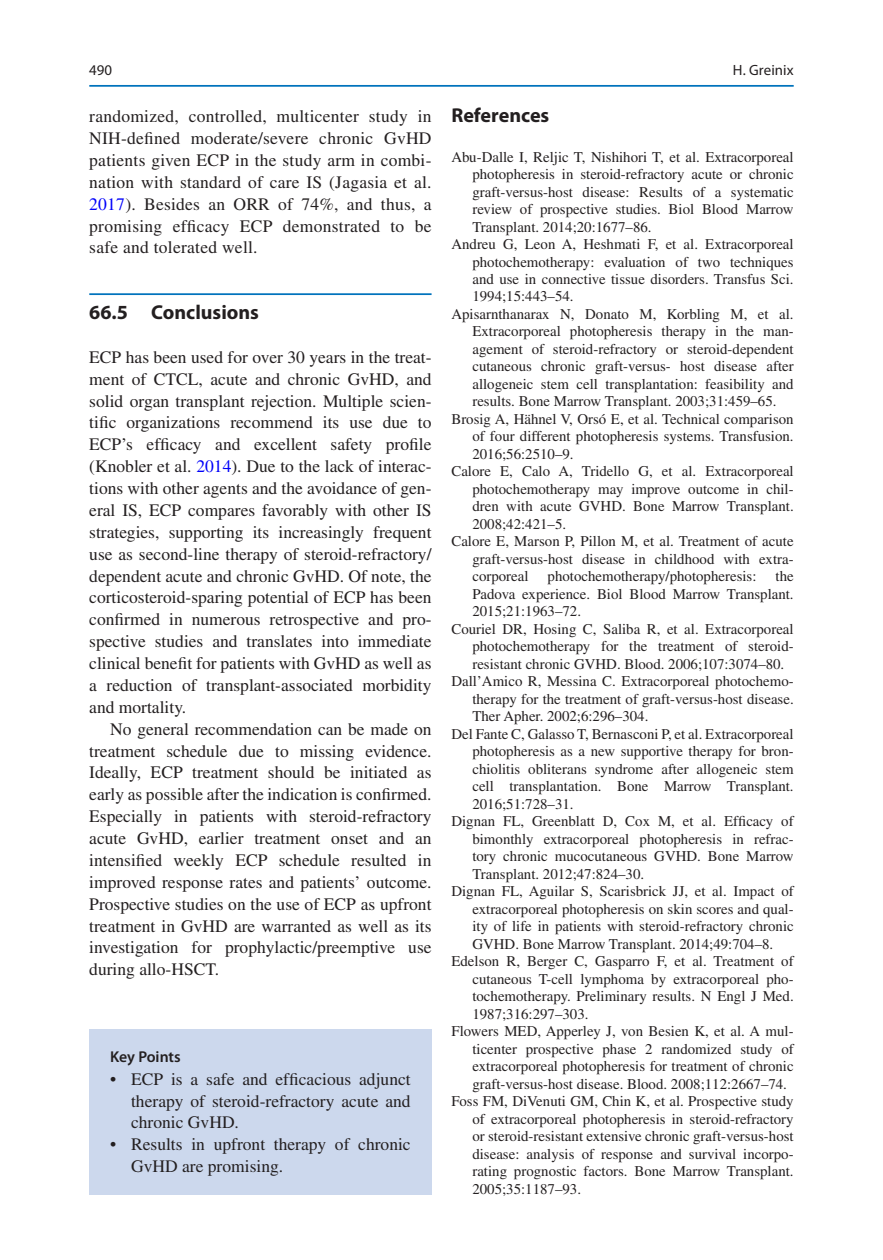
<style>
.page{position:relative;width:883px;height:1260px;background:#fff}
.page>*{position:absolute;margin:0;border:0;box-sizing:border-box;transform-origin:0 0}
.t1{font:700 20.12px "Frgjmm Myriad Pro";color:#231f20}
.t2{font:17.5px/21.9px "Sqcmxx Times LT Std";color:#231f20;text-align:justify}
.t3{font:600 15.75px "Jhgxsl Myriad Pro";letter-spacing:-.005em;color:#231f20}
.t4{font:14.88px "Sqcmxx Times LT Std";color:#231f20}
.t5{font:14.88px "Gfmbhy Myriad Pro";letter-spacing:.005em;color:#231f20}
.t6{font:14.88px "Knkqyt Myriad Pro";color:#231f20}
.s1{color:#0000fa}
</style>
<div class="page">
<hr style="left:89px;top:293px;width:343px;height:2px;background:#0073bc">
<div style="left:89px;top:1030px;width:343px;height:165px;background:#ccd8ed"></div>
<hr style="left:89px;top:85px;width:705px;height:2px;background:#0073bc">
<p class="t6" style="left:89px;top:61px;width:24px">490</p>
<p class="t2" style="left:89px;top:105px;width:344px">randomized, controlled, multicenter study in NIH-defined moderate/severe chronic GvHD patients given ECP in the study arm in combi&shy;nation with standard of care IS (Jagasia et al.<br><span class="s1">2017</span>). Besides an ORR of 74%, and thus, a promising efficacy ECP demonstrated to be safe and tolerated well.</p>
<h1 class="t1" style="left:89px;top:299px;width:171px">66.5 Conclusions</h1>
<p class="t2" style="left:89px;top:346px;width:344px">ECP has been used for over 30 years in the treat&shy;ment of CTCL, acute and chronic GvHD, and solid organ transplant rejection. Multiple scien&shy;tific organizations recommend its use due to ECP’s efficacy and excellent safety profile (Knobler et al. <span class="s1">2014</span>). Due to the lack of interac&shy;tions with other agents and the avoidance of gen&shy;eral IS, ECP compares favorably with other IS strategies, supporting its increasingly frequent use as second-line therapy of steroid-refractory/ dependent acute and chronic GvHD. Of note, the corticosteroid-sparing potential of ECP has been confirmed in numerous retrospective and pro&shy;spective studies and translates into immediate clinical benefit for patients with GvHD as well as a reduction of transplant-associated morbidity and mortality.</p>
<p class="t2" style="left:89px;top:718px;width:344px;text-indent:21px">No general recommendation can be made on treatment schedule due to missing evidence.<br>Ideally, ECP treatment should be initiated as early as possible after the indication is confirmed.<br>Especially in patients with steroid-refractory acute GvHD, earlier treatment onset and an intensified weekly ECP schedule resulted in improved response rates and patients’ outcome.<br>Prospective studies on the use of ECP as upfront treatment in GvHD are warranted as well as its investigation for prophylactic/preemptive use during allo-HSCT.</p>
<p class="t3" style="left:110px;top:1047px;width:72px">Key Points</p>
<p class="t2" style="left:131px;top:1068px;width:281px;text-indent:-21px">• ECP is a safe and efficacious adjunct therapy of steroid-refractory acute and chronic GvHD.</p>
<p class="t2" style="left:131px;top:1133px;width:281px;text-indent:-21px">• Results in upfront therapy of chronic<br>GvHD are promising.</p>
<p class="t5" style="left:733px;top:61px;width:62px">H. Greinix</p>
<h1 class="t1" style="left:451px;top:102px;width:99px">References</h1>
<p class="t4" style="left:451px;top:148px;width:344px">Abu-Dalle I, Reljic T, Nishihori T, et al. Extracorporeal</p>
<p class="t4" style="left:472px;top:166px;width:323px">photopheresis in steroid-refractory acute or chronic</p>
<p class="t4" style="left:472px;top:183px;width:323px">graft-versus-host disease: Results of a systematic</p>
<p class="t4" style="left:472px;top:201px;width:323px">review of prospective studies. Biol Blood Marrow</p>
<p class="t4" style="left:472px;top:218px;width:181px">Transplant. 2014;20:1677–86.</p>
<p class="t4" style="left:451px;top:236px;width:344px">Andreu G, Leon A, Heshmati F, et al. Extracorporeal</p>
<p class="t4" style="left:472px;top:253px;width:323px">photochemotherapy: evaluation of two techniques</p>
<p class="t4" style="left:472px;top:271px;width:323px">and use in connective tissue disorders. Transfus Sci.</p>
<p class="t4" style="left:472px;top:288px;width:103px">1994;15:443–54.</p>
<p class="t4" style="left:451px;top:306px;width:344px">Apisarnthanarax N, Donato M, Korbling M, et al.</p>
<p class="t4" style="left:472px;top:323px;width:323px">Extracorporeal photopheresis therapy in the man-</p>
<p class="t4" style="left:472px;top:341px;width:323px">agement of steroid-refractory or steroid-dependent</p>
<p class="t4" style="left:472px;top:358px;width:323px">cutaneous chronic graft-versus- host disease after</p>
<p class="t4" style="left:472px;top:376px;width:323px">allogeneic stem cell transplantation: feasibility and</p>
<p class="t4" style="left:472px;top:393px;width:306px">results. Bone Marrow Transplant. 2003;31:459–65.</p>
<p class="t4" style="left:451px;top:411px;width:344px">Brosig A, Hähnel V, Orsó E, et al. Technical comparison</p>
<p class="t4" style="left:472px;top:428px;width:323px">of four different photopheresis systems. Transfusion.</p>
<p class="t4" style="left:472px;top:446px;width:103px">2016;56:2510–9.</p>
<p class="t4" style="left:451px;top:463px;width:344px">Calore E, Calo A, Tridello G, et al. Extracorporeal</p>
<p class="t4" style="left:472px;top:481px;width:323px">photochemotherapy may improve outcome in chil-</p>
<p class="t4" style="left:472px;top:498px;width:323px">dren with acute GVHD. Bone Marrow Transplant.</p>
<p class="t4" style="left:472px;top:516px;width:95px">2008;42:421–5.</p>
<p class="t4" style="left:451px;top:533px;width:344px">Calore E, Marson P, Pillon M, et al. Treatment of acute</p>
<p class="t4" style="left:472px;top:551px;width:323px">graft-versus-host disease in childhood with extra-</p>
<p class="t4" style="left:472px;top:568px;width:58px">corporeal</p>
<p class="t4" style="left:548px;top:568px;width:210px">photochemotherapy/photopheresis:</p>
<p class="t4" style="left:776px;top:568px;width:20px">the</p>
<p class="t4" style="left:472px;top:586px;width:323px">Padova experience. Biol Blood Marrow Transplant.</p>
<p class="t4" style="left:472px;top:603px;width:110px">2015;21:1963–72.</p>
<p class="t4" style="left:451px;top:621px;width:344px">Couriel DR, Hosing C, Saliba R, et al. Extracorporeal</p>
<p class="t4" style="left:472px;top:638px;width:323px">photochemotherapy for the treatment of steroid-</p>
<p class="t4" style="left:472px;top:655px;width:313px">resistant chronic GVHD. Blood. 2006;107:3074–80.</p>
<p class="t4" style="left:451px;top:673px;width:344px">Dall’Amico R, Messina C. Extracorporeal photochemo-</p>
<p class="t4" style="left:472px;top:690px;width:323px">therapy for the treatment of graft-versus-host disease.</p>
<p class="t4" style="left:472px;top:708px;width:178px">Ther Apher. 2002;6:296–304.</p>
<p class="t4" style="left:451px;top:725px;width:344px">Del Fante C, Galasso T, Bernasconi P, et al. Extracorporeal</p>
<p class="t4" style="left:472px;top:743px;width:323px">photopheresis as a new supportive therapy for bron-</p>
<p class="t4" style="left:472px;top:760px;width:323px">chiolitis obliterans syndrome after allogeneic stem</p>
<p class="t4" style="left:472px;top:778px;width:323px">cell transplantation. Bone Marrow Transplant.</p>
<p class="t4" style="left:472px;top:795px;width:103px">2016;51:728–31.</p>
<p class="t4" style="left:451px;top:813px;width:344px">Dignan FL, Greenblatt D, Cox M, et al. Efficacy of</p>
<p class="t4" style="left:472px;top:830px;width:323px">bimonthly extracorporeal photopheresis in refrac-</p>
<p class="t4" style="left:472px;top:848px;width:323px">tory chronic mucocutaneous GVHD. Bone Marrow</p>
<p class="t4" style="left:472px;top:865px;width:173px">Transplant. 2012;47:824–30.</p>
<p class="t4" style="left:451px;top:883px;width:344px">Dignan FL, Aguilar S, Scarisbrick JJ, et al. Impact of</p>
<p class="t4" style="left:472px;top:900px;width:323px">extracorporeal photopheresis on skin scores and qual-</p>
<p class="t4" style="left:472px;top:918px;width:323px">ity of life in patients with steroid-refractory chronic</p>
<p class="t4" style="left:472px;top:935px;width:302px">GVHD. Bone Marrow Transplant. 2014;49:704–8.</p>
<p class="t4" style="left:451px;top:953px;width:344px">Edelson R, Berger C, Gasparro F, et al. Treatment of</p>
<p class="t4" style="left:472px;top:970px;width:323px">cutaneous T-cell lymphoma by extracorporeal pho-</p>
<p class="t4" style="left:472px;top:988px;width:323px">tochemotherapy. Preliminary results. N Engl J Med.</p>
<p class="t4" style="left:472px;top:1005px;width:118px">1987;316:297–303.</p>
<p class="t4" style="left:451px;top:1023px;width:344px">Flowers MED, Apperley J, von Besien K, et al. A mul-</p>
<p class="t4" style="left:472px;top:1040px;width:323px">ticenter prospective phase 2 randomized study of</p>
<p class="t4" style="left:472px;top:1058px;width:323px">extracorporeal photopheresis for treatment of chronic</p>
<p class="t4" style="left:472px;top:1075px;width:316px">graft-versus-host disease. Blood. 2008;112:2667–74.</p>
<p class="t4" style="left:451px;top:1093px;width:344px">Foss FM, DiVenuti GM, Chin K, et al. Prospective study</p>
<p class="t4" style="left:472px;top:1110px;width:323px">of extracorporeal photopheresis in steroid-refractory</p>
<p class="t4" style="left:472px;top:1128px;width:323px">or steroid-resistant extensive chronic graft-versus-host</p>
<p class="t4" style="left:472px;top:1145px;width:323px">disease: analysis of response and survival incorpo-</p>
<p class="t4" style="left:472px;top:1163px;width:323px">rating prognostic factors. Bone Marrow Transplant.</p>
<p class="t4" style="left:472px;top:1180px;width:110px">2005;35:1187–93.</p>
</div>
